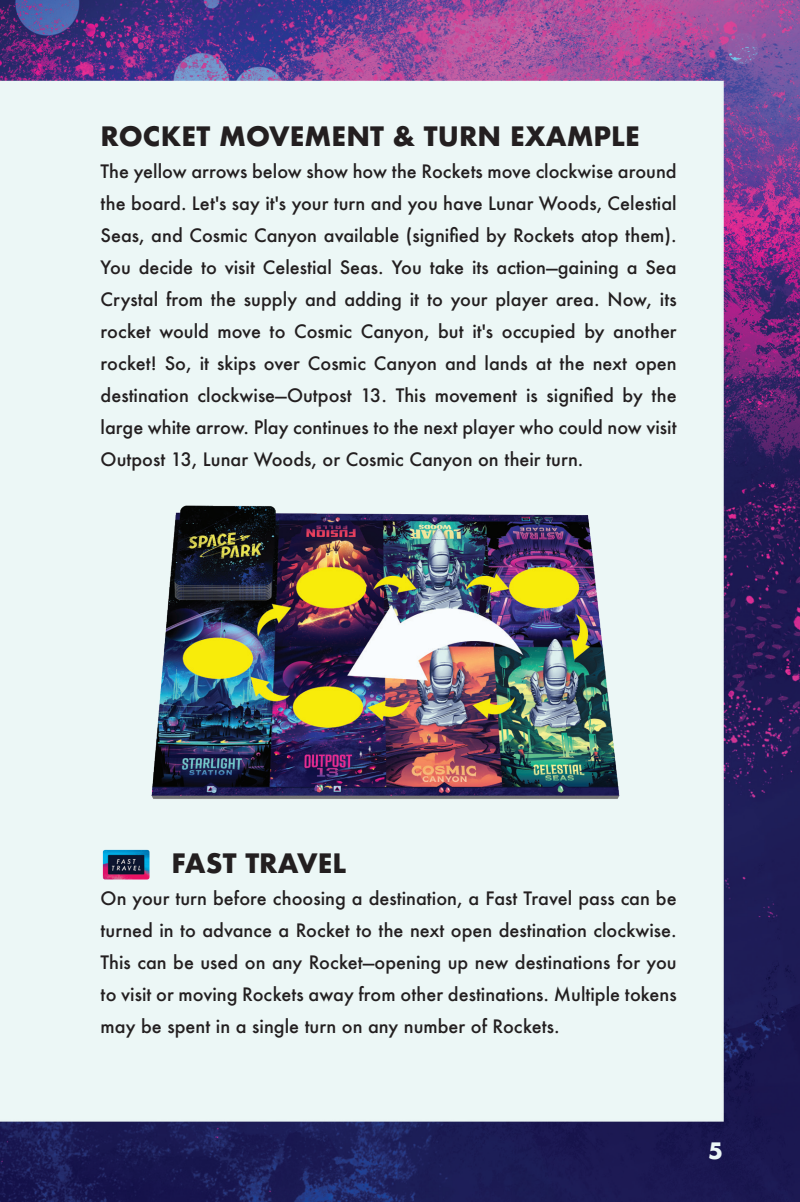
<style>
.page{position:relative;width:800px;height:1202px;background:#fff}
.page>*{position:absolute;margin:0;border:0;box-sizing:border-box;transform-origin:0 0}
.t1{font:700 26px "Futura";color:#231f20}
.t2{font:700 22px "Futura";color:#ebf6f6}
.t3{font:500 18px/32px "Futura";color:#231f20;text-align:justify}
</style>
<div class="page">
<img style="left:0;top:0;width:799px;height:1202px">
<img style="left:142px;top:501px;width:482px;height:306px">
<img style="left:101px;top:847px;width:50px;height:34px">
<h1 class="t1" style="left:101px;top:117px;width:540px">ROCKET MOVEMENT &amp; TURN EXAMPLE</h1>
<p class="t3" style="left:101px;top:155px;width:577px">The yellow arrows below show how the Rockets move clockwise around the board. Let's say it's your turn and you have Lunar Woods, Celestial Seas, and Cosmic Canyon available (signified by Rockets atop them).<br>You decide to visit Celestial Seas. You take its action—gaining a Sea Crystal from the supply and adding it to your player area. Now, its rocket would move to Cosmic Canyon, but it's occupied by another rocket! So, it skips over Cosmic Canyon and lands at the next open destination clockwise—Outpost 13. This movement is signified by the large white arrow. Play continues to the next player who could now visit Outpost 13, Lunar Woods, or Cosmic Canyon on their turn.</p>
<h1 class="t1" style="left:171px;top:845px;width:176px">FAST TRAVEL</h1>
<p class="t3" style="left:101px;top:882px;width:577px">On your turn before choosing a destination, a Fast Travel pass can be turned in to advance a Rocket to the next open destination clockwise.<br>This can be used on any Rocket—opening up new destinations for you to visit or moving Rockets away from other destinations. Multiple tokens may be spent in a single turn on any number of Rockets.</p>
<p class="t2" style="left:708px;top:1134px;width:16px">5</p>
</div>
